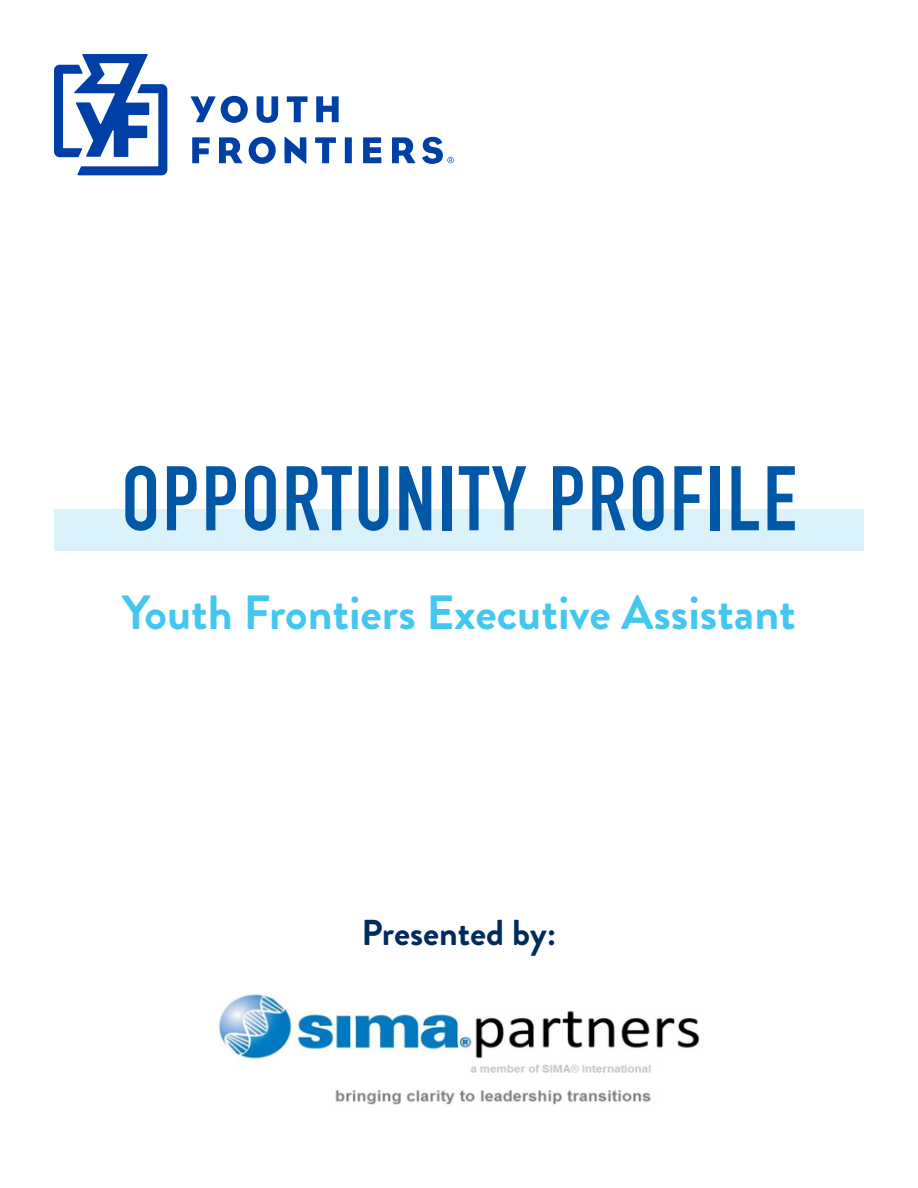
<style>
.page{position:relative;width:918px;height:1188px;background:#fff}
.page>*{position:absolute;margin:0;border:0;box-sizing:border-box;transform-origin:0 0}
.t1{font:700 90px "DIN Condensed";letter-spacing:.03em;color:#0158a6}
.t2{font:700 48px "Brandon Grotesque";color:#44c7ee}
.t3{font:700 36px "Brandon Grotesque";color:#002b5c}
</style>
<div class="page">
<img style="left:218px;top:994px;width:482px;height:111px">
<svg style="left:54px;top:54px;width:113px;height:121px"></svg>
<svg style="left:257px;top:96px;width:21px;height:27px"></svg>
<svg style="left:190px;top:96px;width:58px;height:27px"></svg>
<svg style="left:287px;top:96px;width:21px;height:26px"></svg>
<svg style="left:316px;top:96px;width:23px;height:26px"></svg>
<svg style="left:192px;top:137px;width:18px;height:26px"></svg>
<svg style="left:219px;top:137px;width:23px;height:26px"></svg>
<svg style="left:249px;top:137px;width:27px;height:27px"></svg>
<svg style="left:284px;top:137px;width:22px;height:27px"></svg>
<svg style="left:315px;top:137px;width:21px;height:26px"></svg>
<div style="left:345px;top:137px;width:7px;height:26px;background:#0040a6"></div>
<svg style="left:363px;top:137px;width:18px;height:26px"></svg>
<svg style="left:392px;top:137px;width:23px;height:26px"></svg>
<svg style="left:422px;top:137px;width:32px;height:27px"></svg>
<div style="left:54px;top:509px;width:810px;height:41px;background:#dcf2fa"></div>
<p class="t1" style="left:122px;top:438px;width:676px">OPPORTUNITY PROFILE</p>
<p class="t2" style="left:122px;top:579px;width:675px">Youth Frontiers Executive Assistant</p>
<p class="t3" style="left:362px;top:907px;width:196px">Presented by:</p>
</div>
